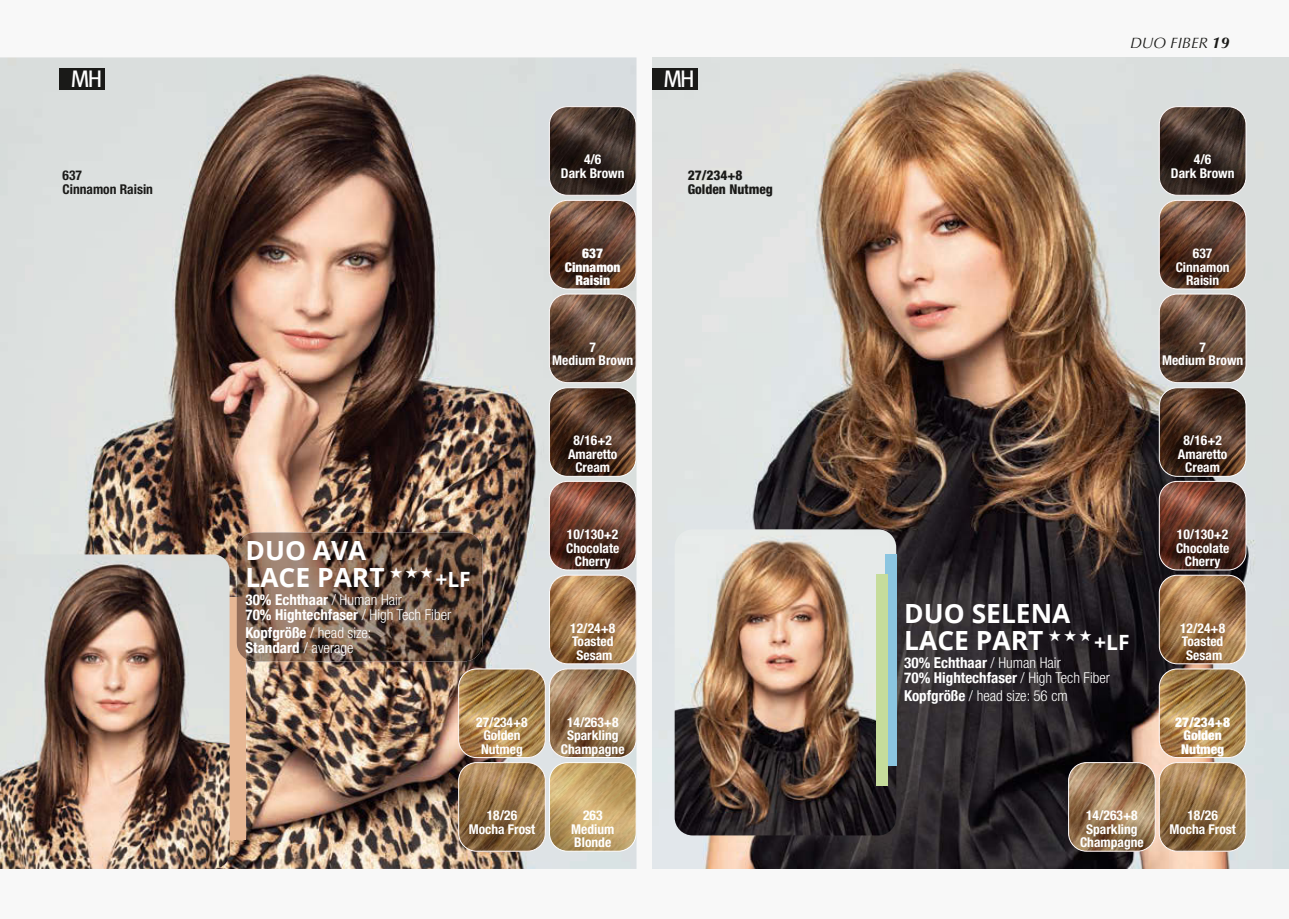
<style>
.page{position:relative;width:1289px;height:919px;background:#fff}
.page>*{position:absolute;margin:0;border:0;box-sizing:border-box;transform-origin:0 0}
.t1{font:700 26.4px/27px "Open Sans";color:#fff}
.t2{font:24px "Meta Plus Book Caps";color:#fff}
.t3{font:700 condensed 15px/15px "Helvetica Neue";color:#fff}
.t4{font:300 condensed 15px "Helvetica Neue LT Pro";color:#fff}
.t5{font:italic 15px "Optima";color:#1a1a18}
.t6{font:700 condensed 13.5px/13.5px "Helvetica Neue LT Pro";color:#fff;text-align:center}
.t7{font:900 condensed 13.5px/13.5px "Helvetica Neue LT Pro";color:#fff;text-align:center}
.t8{font:800 condensed 13.5px/13.5px "Helvetica Neue LT Pro";color:#1a1a18}
.t9{font:700 condensed 13.5px/13.5px "Helvetica Neue LT Pro";color:#1a1a18}
.s1{font-weight:700;font-size:15.75px}
.s2{font-size:21px}
.s3{font-family:"Helvetica Neue LT Pro";font-weight:300}
.s4{font-family:"Helvetica Neue";font-weight:700}
</style>
<div class="page">
<div style="left:0;top:0;width:1288px;height:918px;background:#f8f8f8"></div>
<img style="left:0;top:57px;width:636px;height:811px">
<img style="left:652px;top:57px;width:636px;height:811px">
<div style="left:60px;top:68px;width:45px;height:22px;background:#1a1a18"></div>
<div style="left:652px;top:68px;width:45px;height:22px;background:#1a1a18"></div>
<img style="left:549px;top:107px;width:87px;height:88px">
<div style="left:549px;top:106px;width:87px;height:89px;border:1px solid #fff;border-radius:18px"></div>
<img style="left:1159px;top:107px;width:86px;height:88px">
<div style="left:1158px;top:106px;width:88px;height:89px;border:1px solid #fff;border-radius:18px"></div>
<img style="left:549px;top:200px;width:87px;height:89px">
<div style="left:549px;top:200px;width:87px;height:89px;border:1px solid #fff;border-radius:18px"></div>
<img style="left:1159px;top:200px;width:86px;height:89px">
<div style="left:1158px;top:200px;width:88px;height:89px;border:1px solid #fff;border-radius:18px"></div>
<img style="left:549px;top:388px;width:87px;height:88px">
<div style="left:549px;top:387px;width:87px;height:89px;border:1px solid #fff;border-radius:18px"></div>
<img style="left:1159px;top:388px;width:86px;height:88px">
<div style="left:1158px;top:387px;width:88px;height:89px;border:1px solid #fff;border-radius:18px"></div>
<img style="left:549px;top:481px;width:87px;height:89px">
<div style="left:549px;top:481px;width:87px;height:89px;border:1px solid #fff;border-radius:18px"></div>
<img style="left:1159px;top:481px;width:86px;height:89px">
<div style="left:1158px;top:481px;width:88px;height:89px;border:1px solid #fff;border-radius:18px"></div>
<img style="left:549px;top:575px;width:87px;height:88px">
<div style="left:549px;top:575px;width:87px;height:89px;border:1px solid #fff;border-radius:18px"></div>
<img style="left:1159px;top:575px;width:86px;height:88px">
<div style="left:1158px;top:575px;width:88px;height:89px;border:1px solid #fff;border-radius:18px"></div>
<img style="left:549px;top:669px;width:87px;height:88px">
<div style="left:549px;top:668px;width:87px;height:89px;border:1px solid #fff;border-radius:18px"></div>
<img style="left:458px;top:669px;width:87px;height:88px">
<div style="left:458px;top:668px;width:87px;height:89px;border:1px solid #fff;border-radius:18px"></div>
<img style="left:1159px;top:669px;width:86px;height:88px">
<div style="left:1158px;top:668px;width:88px;height:89px;border:1px solid #fff;border-radius:18px"></div>
<img style="left:1159px;top:762px;width:86px;height:89px">
<div style="left:1158px;top:762px;width:88px;height:89px;border:1px solid #fff;border-radius:18px"></div>
<img style="left:674px;top:529px;width:222px;height:306px">
<img style="left:549px;top:294px;width:87px;height:88px">
<div style="left:549px;top:294px;width:87px;height:89px;border:1px solid #fff;border-radius:18px"></div>
<img style="left:1159px;top:294px;width:86px;height:88px">
<div style="left:1158px;top:294px;width:88px;height:89px;border:1px solid #fff;border-radius:18px"></div>
<img style="left:458px;top:762px;width:87px;height:89px">
<div style="left:458px;top:762px;width:87px;height:89px;border:1px solid #fff;border-radius:18px"></div>
<img style="left:549px;top:762px;width:87px;height:89px">
<div style="left:549px;top:762px;width:87px;height:89px;border:1px solid #fff;border-radius:18px"></div>
<img style="left:1068px;top:762px;width:87px;height:89px">
<div style="left:1068px;top:762px;width:87px;height:89px;border:1px solid #fff;border-radius:18px"></div>
<div style="left:884px;top:554px;width:12px;height:211px;background:#8bc5e0"></div>
<div style="left:876px;top:574px;width:11px;height:211px;background:#c6dc9b"></div>
<div style="left:213px;top:597px;width:33px;height:242px;background:#e7b794"></div>
<img style="left:0;top:554px;width:229px;height:314px">
<img style="left:237px;top:532px;width:245px;height:129px">
<svg style="left:237px;top:597px;width:9px;height:62px"></svg>
<h2 class="t2" style="left:71px;top:65px;width:33px">MH</h2>
<h2 class="t2" style="left:663px;top:65px;width:33px">MH</h2>
<p class="t5" style="left:1130px;top:34px;width:101px">DUO FIBER <span class="s1">19</span></p>
<p class="t6" style="left:561px;top:153px;width:65px">4/6<br>Dark Brown</p>
<p class="t6" style="left:1170px;top:153px;width:65px">4/6<br>Dark Brown</p>
<p class="t9" style="left:63px;top:169px;width:92px">637<br>Cinnamon Raisin</p>
<p class="t8" style="left:687px;top:168px;width:87px">27/234+8<br>Golden Nutmeg</p>
<p class="t7" style="left:565px;top:246px;width:57px">637<br>Cinnamon<br>Raisin</p>
<p class="t6" style="left:1175px;top:246px;width:55px">637<br>Cinnamon<br>Raisin</p>
<p class="t6" style="left:552px;top:340px;width:83px">7<br>Medium Brown</p>
<p class="t6" style="left:1161px;top:340px;width:83px">7<br>Medium Brown</p>
<h1 class="t1" style="left:245px;top:536px;width:227px">DUO AVA<br>LACE PART ★★★ <span class="s2">+LF</span></h1>
<p class="t3" style="left:245px;top:591px;width:207px">30% Echthaar <span class="s3">/ Human Hair<br></span>70% Hightechfaser <span class="s3">/ High Tech Fiber</span></p>
<p class="t4" style="left:245px;top:624px;width:127px"><span class="s4">Kopfgröße</span> / head size:</p>
<p class="t3" style="left:245px;top:639px;width:110px">Standard <span class="s3">/ average</span></p>
<p class="t6" style="left:568px;top:434px;width:51px">8/16+2<br>Amaretto<br>Cream</p>
<p class="t6" style="left:1177px;top:434px;width:51px">8/16+2<br>Amaretto<br>Cream</p>
<p class="t6" style="left:566px;top:527px;width:55px">10/130+2<br>Chocolate<br>Cherry</p>
<p class="t6" style="left:1175px;top:527px;width:55px">10/130+2<br>Chocolate<br>Cherry</p>
<h1 class="t1" style="left:904px;top:599px;width:227px">DUO SELENA<br>LACE PART ★★★ <span class="s2">+LF</span></h1>
<p class="t3" style="left:904px;top:654px;width:207px">30% Echthaar <span class="s3">/ Human Hair<br></span>70% Hightechfaser <span class="s3">/ High Tech Fiber</span></p>
<p class="t4" style="left:904px;top:687px;width:165px"><span class="s4">Kopfgröße</span> / head size: 56 cm</p>
<p class="t6" style="left:570px;top:621px;width:46px">12/24+8<br>Toasted<br>Sesam</p>
<p class="t6" style="left:1180px;top:621px;width:46px">12/24+8<br>Toasted<br>Sesam</p>
<p class="t6" style="left:561px;top:715px;width:65px">14/263+8<br>Sparkling<br>Champagne</p>
<p class="t6" style="left:476px;top:715px;width:53px">27/234+8<br>Golden<br>Nutmeg</p>
<p class="t7" style="left:1175px;top:715px;width:56px">27/234+8<br>Golden<br>Nutmeg</p>
<p class="t6" style="left:469px;top:808px;width:68px">18/26<br>Mocha Frost</p>
<p class="t6" style="left:571px;top:808px;width:45px">263<br>Medium<br>Blonde</p>
<p class="t6" style="left:1079px;top:808px;width:65px">14/263+8<br>Sparkling<br>Champagne</p>
<p class="t6" style="left:1169px;top:808px;width:68px">18/26<br>Mocha Frost</p>
</div>
